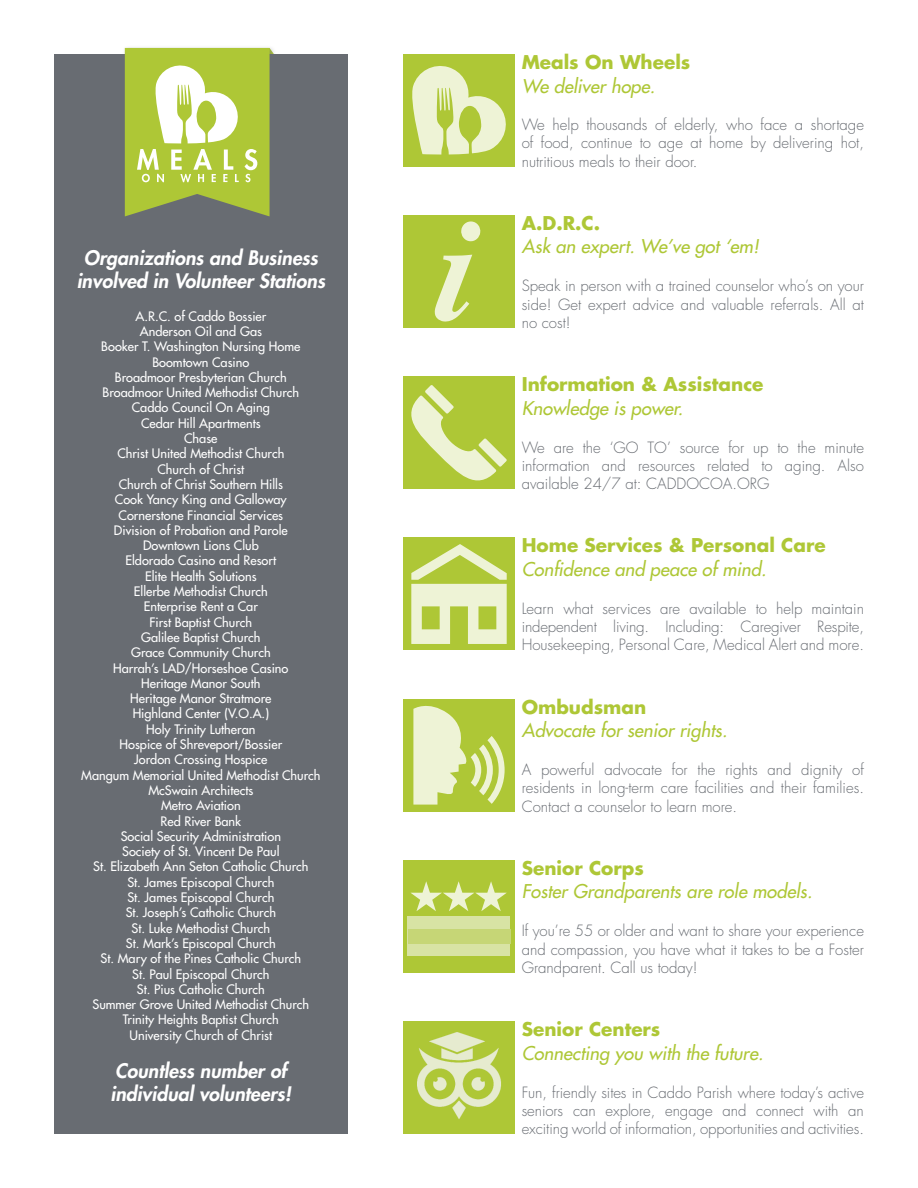
<style>
.page{position:relative;width:918px;height:1188px;background:#fff}
.page>*{position:absolute;margin:0;border:0;box-sizing:border-box;transform-origin:0 0}
.t1{font:italic 800 19.5px/23.4px "Futura";color:#fff;text-align:center}
.t2{font:italic 18.45px "Futura";color:#aec736}
.t3{font:700 18.45px "Futura";color:#aec736}
.t4{font:300 15.15px/18.1px "Futura";color:#686c72;text-align:justify}
.t5{font:12.75px/15.3px "Futura";color:#fff;text-align:center}
</style>
<div class="page">
<div style="left:54px;top:54px;width:294px;height:1080px;background:#686c72"></div>
<div style="left:122px;top:45px;width:154px;height:178px;background:#686c72;opacity:.45"></div>
<svg style="left:125px;top:48px;width:151px;height:168px;background:#b6c862"></svg>
<div style="left:403px;top:215px;width:112px;height:113px;background:#aec736"></div>
<svg style="left:435px;top:221px;width:46px;height:101px"></svg>
<div style="left:403px;top:538px;width:112px;height:112px;background:#aec736"></div>
<svg style="left:411px;top:544px;width:96px;height:100px"></svg>
<div style="left:403px;top:860px;width:112px;height:113px;background:#aec736"></div>
<div style="left:408px;top:916px;width:102px;height:40px;background:#d8e3a4"></div>
<div style="left:408px;top:929px;width:102px;height:14px;background:#c6d676"></div>
<svg style="left:410px;top:881px;width:97px;height:30px"></svg>
<div style="left:403px;top:1021px;width:112px;height:113px;background:#aec736"></div>
<img style="left:417px;top:1032px;width:84px;height:87px">
<div style="left:403px;top:54px;width:112px;height:113px;background:#aec736"></div>
<svg style="left:412px;top:66px;width:94px;height:89px"></svg>
<div style="left:403px;top:376px;width:112px;height:113px;background:#aec736"></div>
<svg style="left:411px;top:385px;width:96px;height:96px"></svg>
<div style="left:403px;top:699px;width:112px;height:113px;background:#aec736"></div>
<svg style="left:413px;top:705px;width:92px;height:100px"></svg>
<h1 class="t1" style="left:77px;top:246px;width:250px">Organizations and Business involved in Volunteer Stations</h1>
<p class="t5" style="left:81px;top:308px;width:241px">A.R.C. of Caddo Bossier<br>Anderson Oil and Gas<br>Booker T. Washington Nursing Home<br>Boomtown Casino<br>Broadmoor Presbyterian Church<br>Broadmoor United Methodist Church<br>Caddo Council On Aging<br>Cedar Hill Apartments<br>Chase<br>Christ United Methodist Church<br>Church of Christ<br>Church of Christ Southern Hills<br>Cook Yancy King and Galloway<br>Cornerstone Financial Services<br>Division of Probation and Parole<br>Downtown Lions Club<br>Eldorado Casino and Resort<br>Elite Health Solutions<br>Ellerbe Methodist Church<br>Enterprise Rent a Car<br>First Baptist Church<br>Galilee Baptist Church<br>Grace Community Church<br>Harrah’s LAD/Horseshoe Casino<br>Heritage Manor South<br>Heritage Manor Stratmore<br>Highland Center (V.O.A.)<br>Holy Trinity Lutheran<br>Hospice of Shreveport/Bossier<br>Jordon Crossing Hospice<br>Mangum Memorial United Methodist Church<br>McSwain Architects<br>Metro Aviation<br>Red River Bank<br>Social Security Administration<br>Society of St. Vincent De Paul<br>St. Elizabeth Ann Seton Catholic Church<br>St. James Episcopal Church<br>St. James Episcopal Church<br>St. Joseph’s Catholic Church<br>St. Luke Methodist Church<br>St. Mark’s Episcopal Church<br>St. Mary of the Pines Catholic Church<br>St. Paul Episcopal Church<br>St. Pius Catholic Church<br>Summer Grove United Methodist Church<br>Trinity Heights Baptist Church<br>University Church of Christ</p>
<h1 class="t1" style="left:110px;top:1059px;width:182px;text-align:left">Countless number of individual volunteers!</h1>
<h2 class="t3" style="left:522px;top:50px;width:170px">Meals On Wheels</h2>
<h2 class="t2" style="left:522px;top:74px;width:135px">We deliver hope.</h2>
<p class="t4" style="left:522px;top:116px;width:344px">We help thousands of elderly, who face a shortage of food, continue to age at home by delivering hot, nutritious meals to their door.</p>
<h2 class="t3" style="left:522px;top:211px;width:80px">A.D.R.C.</h2>
<h2 class="t2" style="left:522px;top:235px;width:239px">Ask an expert. We’ve got ‘em!</h2>
<p class="t4" style="left:522px;top:277px;width:344px">Speak in person with a trained counselor who’s on your side! Get expert advice and valuable referrals. All at no cost!</p>
<h2 class="t3" style="left:522px;top:372px;width:243px">Information &amp; Assistance</h2>
<h2 class="t2" style="left:522px;top:396px;width:163px">Knowledge is power.</h2>
<p class="t4" style="left:522px;top:438px;width:344px">We are the ‘GO TO’ source for up to the minute information and resources related to aging. Also available 24/7 at: CADDOCOA.ORG</p>
<h2 class="t3" style="left:522px;top:533px;width:305px">Home Services &amp; Personal Care</h2>
<h2 class="t2" style="left:522px;top:558px;width:246px">Confidence and peace of mind.</h2>
<p class="t4" style="left:522px;top:600px;width:344px">Learn what services are available to help maintain independent living. Including: Caregiver Respite, Housekeeping, Personal Care, Medical Alert and more.</p>
<h2 class="t3" style="left:522px;top:695px;width:126px">Ombudsman</h2>
<h2 class="t2" style="left:522px;top:719px;width:207px">Advocate for senior rights.</h2>
<p class="t4" style="left:522px;top:761px;width:344px">A powerful advocate for the rights and dignity of residents in long-term care facilities and their families.<br>Contact a counselor to learn more.</p>
<h2 class="t3" style="left:522px;top:856px;width:124px">Senior Corps</h2>
<h2 class="t2" style="left:522px;top:880px;width:292px">Foster Grandparents are role models.</h2>
<p class="t4" style="left:522px;top:922px;width:344px">If you’re 55 or older and want to share your experience and compassion, you have what it takes to be a Foster Grandparent. Call us today!</p>
<h2 class="t3" style="left:522px;top:1017px;width:140px">Senior Centers</h2>
<h2 class="t2" style="left:522px;top:1041px;width:243px">Connecting you with the future.</h2>
<p class="t4" style="left:522px;top:1083px;width:344px">Fun, friendly sites in Caddo Parish where today’s active seniors can explore, engage and connect with an exciting world of information, opportunities and activities.</p>
</div>
